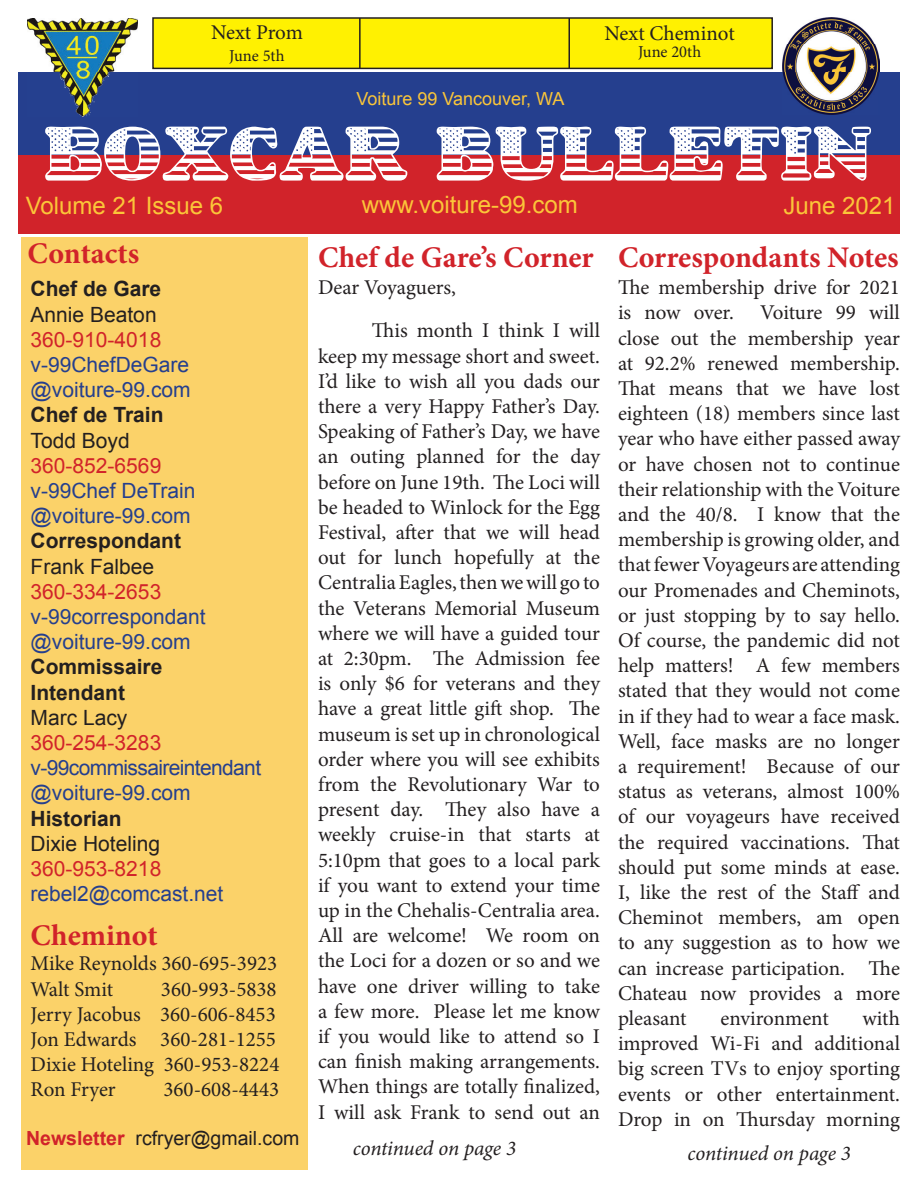
<style>
.page{position:relative;width:918px;height:1188px;background:#fff}
.page>*{position:absolute;margin:0;border:0;box-sizing:border-box;transform-origin:0 0}
.t1{font:54px "LMS Star Spangled";color:#fff}
.t2{font:700 30px "Minion Pro";color:#d1232a}
.t3{font:24px "Arial";color:#fbc639}
.t4{font:21px/25.2px "Minion Pro";color:#231f20}
.t5{font:21px/25.2px "Arial";color:#253f8e}
.t6{font:700 21px/25.2px "Arial";color:#231f20}
.t7{font:21px "Arial";color:#d1232a}
.t8{font:21px "Arial";color:#231f20}
.t9{font:21px/25.2px "Arial";letter-spacing:-.03em;color:#253f8e}
.t10{font:italic 21px "Minion Pro";letter-spacing:-.01em;color:#231f20}
.t11{font:19.5px "Arial";color:#231f20}
.t12{font:18px "Arial";color:#fbc639}
.t13{font:16.65px "Minion Pro";color:#231f20}
.s1{font-weight:700;color:#d1232a}
</style>
<div class="page">
<div style="left:21px;top:238px;width:287px;height:932px;background:#fbd269"></div>
<div style="left:18px;top:151px;width:882px;height:83px;background:#d1232a"></div>
<div style="left:18px;top:72px;width:882px;height:83px;background:#253f8e"></div>
<img style="left:27px;top:18px;width:111px;height:98px">
<img style="left:783px;top:18px;width:96px;height:96px">
<div style="left:153px;top:18px;width:619px;height:50px;background:#fff101"></div>
<div style="left:152px;top:17px;width:621px;height:52px;border:2px solid #231f20"></div>
<hr style="left:359px;top:18px;width:2px;height:50px;background:#231f20">
<hr style="left:568px;top:18px;width:2px;height:50px;background:#231f20">
<p class="t4" style="left:211px;top:20px;width:93px">Next Prom</p>
<p class="t13" style="left:229px;top:44px;width:57px">June 5th</p>
<p class="t12" style="left:356px;top:87px;width:210px">Voiture 99 Vancouver, WA</p>
<p class="t4" style="left:604px;top:21px;width:132px">Next Cheminot</p>
<p class="t13" style="left:638px;top:41px;width:65px">June 20th</p>
<h1 class="t1" style="left:45px;top:126px;width:829px">BOXCAR BULLETIN</h1>
<p class="t3" style="left:26px;top:190px;width:199px">Volume 21 Issue 6</p>
<p class="t3" style="left:362px;top:189px;width:218px">www.voiture-99.com</p>
<h2 class="t2" style="left:28px;top:232px;width:113px">Contacts</h2>
<p class="t6" style="left:31px;top:277px;width:132px">Chef de Gare</p>
<p class="t8" style="left:31px;top:300px;width:128px">Annie Beaton</p>
<p class="t7" style="left:31px;top:326px;width:132px">360-910-4018</p>
<p class="t5" style="left:31px;top:352px;width:162px">v-99ChefDeGare @voiture-99.com</p>
<p class="t6" style="left:31px;top:403px;width:135px">Chef de Train</p>
<p class="t8" style="left:31px;top:426px;width:101px">Todd Boyd</p>
<p class="t7" style="left:31px;top:452px;width:132px">360-852-6569</p>
<p class="t5" style="left:31px;top:478px;width:166px">v-99Chef DeTrain @voiture-99.com</p>
<p class="t6" style="left:31px;top:529px;width:152px">Correspondant</p>
<p class="t8" style="left:31px;top:552px;width:125px">Frank Falbee</p>
<p class="t7" style="left:31px;top:578px;width:132px">360-334-2653</p>
<p class="t5" style="left:31px;top:604px;width:177px">v-99correspondant @voiture-99.com</p>
<p class="t6" style="left:31px;top:655px;width:133px">Commissaire<br>Intendant</p>
<p class="t8" style="left:31px;top:704px;width:98px">Marc Lacy</p>
<p class="t7" style="left:31px;top:729px;width:132px">360-254-3283</p>
<p class="t9" style="left:31px;top:755px;width:232px">v-99commissaireintendant @voiture-99.com</p>
<p class="t6" style="left:31px;top:806px;width:93px">Historian</p>
<p class="t8" style="left:31px;top:830px;width:131px">Dixie Hoteling</p>
<p class="t7" style="left:31px;top:855px;width:132px">360-953-8218</p>
<p class="t5" style="left:31px;top:881px;width:194px">rebel2@comcast.net</p>
<h2 class="t2" style="left:31px;top:914px;width:128px">Cheminot</h2>
<p class="t4" style="left:31px;top:951px;width:248px">Mike Reynolds 360-695-3923<br>Walt Smit</p>
<p class="t4" style="left:31px;top:976px;width:250px;text-indent:130px">360-993-5838<br>Jerry Jacobus 360-606-8453<br>Jon Edwards 360-281-1255<br>Dixie Hoteling 360-953-8224<br>Ron Fryer</p>
<p class="t4" style="left:163px;top:1077px;width:117px">360-608-4443</p>
<p class="t11" style="left:26px;top:1125px;width:275px"><span class="s1">Newsletter</span> rcfryer@gmail.com</p>
<h2 class="t2" style="left:318px;top:236px;width:277px">Chef de Gare’s Corner</h2>
<p class="t4" style="left:372px;top:266px;width:230px;line-height:43.2px;text-indent:-54px">Dear Voyaguers,<br>This month I think I will</p>
<p class="t4" style="left:318px;top:343px;width:284px;text-align:justify">keep my message short and sweet.<br>I’d like to wish all you dads our there a very Happy Father’s Day.<br>Speaking of Father’s Day, we have an outing planned for the day before on June 19th. The Loci will be headed to Winlock for the Egg Festival, after that we will head out for lunch hopefully at the Centralia Eagles, then we will go to the Veterans Memorial Museum where we will have a guided tour at 2:30pm. The Admission fee is only $6 for veterans and they have a great little gift shop. The museum is set up in chronological order where you will see exhibits from the Revolutionary War to present day. They also have a weekly cruise-in that starts at 5:10pm that goes to a local park if you want to extend your time up in the Chehalis-Centralia area.<br>All are welcome! We room on the Loci for a dozen or so and we have one driver willing to take a few more. Please let me know if you would like to attend so I can finish making arrangements.<br>When things are totally finalized, I will ask Frank to send out an</p>
<p class="t10" style="left:353px;top:1134px;width:165px">continued on page 3</p>
<p class="t3" style="left:783px;top:190px;width:114px">June 2021</p>
<h2 class="t2" style="left:618px;top:236px;width:282px">Correspondants Notes</h2>
<p class="t4" style="left:618px;top:275px;width:283px">The membership drive for 2021 is now over.</p>
<p class="t4" style="left:618px;top:300px;width:284px;text-align:justify;text-indent:142px">Voiture 99 will close out the membership year at 92.2% renewed membership.<br>That means that we have lost eighteen (18) members since last year who have either passed away or have chosen not to continue their relationship with the Voiture and the 40/8. I know that the membership is growing older, and that fewer Voyageurs are attending our Promenades and Cheminots, or just stopping by to say hello.<br>Of course, the pandemic did not help matters! A few members stated that they would not come in if they had to wear a face mask.<br>Well, face masks are no longer a requirement! Because of our status as veterans, almost 100% of our voyageurs have received the required vaccinations. That should put some minds at ease.<br>I, like the rest of the Staff and Cheminot members, am open to any suggestion as to how we can increase participation. The Chateau now provides a more pleasant</p>
<p class="t4" style="left:618px;top:1006px;width:284px;text-align:justify;text-indent:244px">with improved Wi-Fi and additional big screen TVs to enjoy sporting events or other entertainment.<br>Drop in on Thursday morning</p>
<p class="t4" style="left:720px;top:1006px;width:110px">environment</p>
<p class="t10" style="left:688px;top:1139px;width:165px">continued on page 3</p>
</div>
